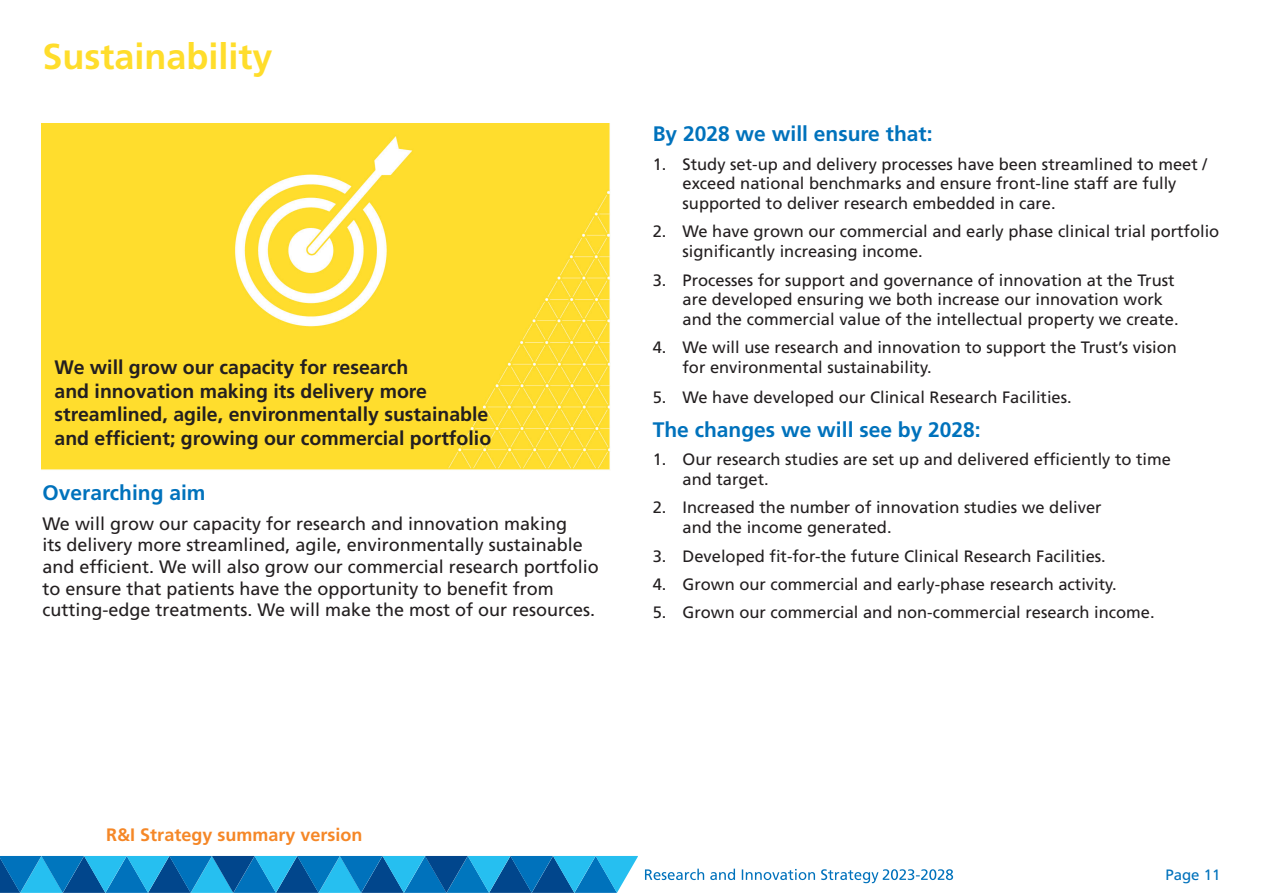
<style>
.page{position:relative;width:1263px;height:893px;background:#fff}
.page>*{position:absolute;margin:0;border:0;box-sizing:border-box;transform-origin:0 0}
.t1{font:700 36px "Frutiger LT Std";color:#ffdd2b}
._5__pages_Subtitle{font:700 21px "Frutiger LT Std";color:#0072bc}
.t2{font:700 19.5px/23.4px "Frutiger LT Std";color:#231f20}
._3__body_text{font:18px/21.6px "Frutiger LT Std";color:#231f20}
.t3{font:700 18px "Frutiger";color:#f58727}
._8__bullets_numbers{font:16.5px/19.8px "Frutiger";color:#231f20}
.t4{font:15px "Frutiger";color:#0072bc}
</style>
<div class="page">
<svg style="left:0;top:856px;width:638px;height:37px;background:#1383c1"></svg>
<svg style="left:645px;top:869px;width:308px;height:14px"></svg>
<img style="left:42px;top:124px;width:568px;height:346px">
<h1 class="t1" style="left:43px;top:36px;width:232px">Sustainability</h1>
<p class="t2" style="left:55px;top:356px;width:438px">We will grow our capacity for research<br>and innovation making its delivery more streamlined, agile, environmentally sustainable and efficient; growing our commercial portfolio</p>
<p class="_5__pages_Subtitle" style="left:43px;top:480px;width:165px">Overarching aim</p>
<p class="_3__body_text" style="left:43px;top:513px;width:558px">We will grow our capacity for research and innovation making<br>its delivery more streamlined, agile, environmentally sustainable and efficient. We will also grow our commercial research portfolio to ensure that patients have the opportunity to benefit from cutting-edge treatments. We will make the most of our resources.</p>
<p class="_5__pages_Subtitle" style="left:653px;top:122px;width:281px">By 2028 we will ensure that:</p>
<p class="_8__bullets_numbers" style="left:682px;top:154px;width:526px;text-indent:-30px">1. Study set-up and delivery processes have been streamlined to meet / exceed national benchmarks and ensure front-line staff are fully supported to deliver research embedded in care.</p>
<p class="_8__bullets_numbers" style="left:682px;top:222px;width:538px;text-indent:-30px">2. We have grown our commercial and early phase clinical trial portfolio significantly increasing income.</p>
<p class="_8__bullets_numbers" style="left:682px;top:270px;width:498px;text-indent:-30px">3. Processes for support and governance of innovation at the Trust are developed ensuring we both increase our innovation work and the commercial value of the intellectual property we create.</p>
<p class="_8__bullets_numbers" style="left:682px;top:338px;width:496px;text-indent:-30px">4. We will use research and innovation to support the Trust’s vision for environmental sustainability.</p>
<p class="_8__bullets_numbers" style="left:653px;top:388px;width:420px">5. We have developed our Clinical Research Facilities.</p>
<p class="_5__pages_Subtitle" style="left:653px;top:417px;width:329px">The changes we will see by 2028:</p>
<p class="_8__bullets_numbers" style="left:682px;top:450px;width:490px;text-indent:-30px">1. Our research studies are set up and delivered efficiently to time and target.</p>
<p class="_8__bullets_numbers" style="left:682px;top:498px;width:421px;text-indent:-30px">2. Increased the number of innovation studies we deliver and the income generated.</p>
<p class="_8__bullets_numbers" style="left:653px;top:546px;width:455px">3. Developed fit-for-the future Clinical Research Facilities.</p>
<p class="_8__bullets_numbers" style="left:653px;top:574px;width:466px">4. Grown our commercial and early-phase research activity.</p>
<p class="_8__bullets_numbers" style="left:653px;top:602px;width:503px">5. Grown our commercial and non-commercial research income.</p>
<p class="t3" style="left:106px;top:824px;width:258px">R&amp;I Strategy summary version</p>
<p class="t4" style="left:1165px;top:865px;width:57px">Page 11</p>
</div>
